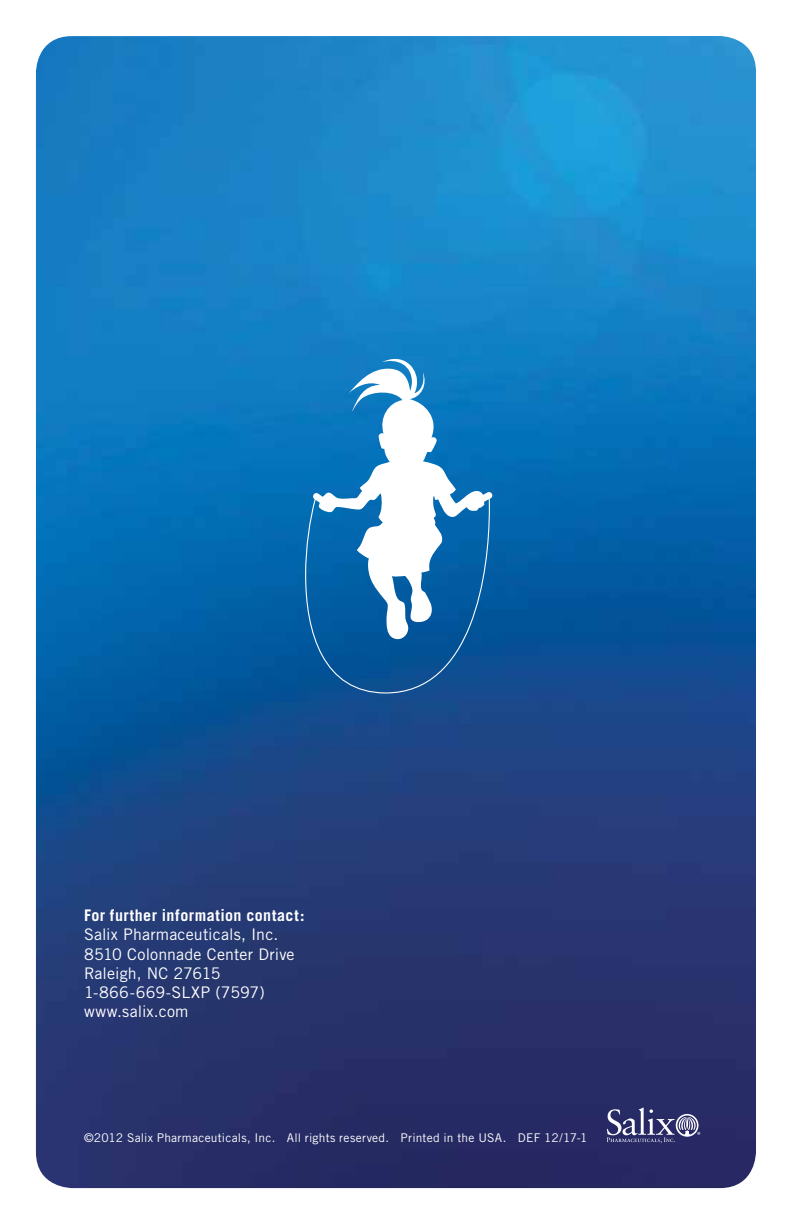
<style>
.page{position:relative;width:792px;height:1224px;background:#fff}
.page>*{position:absolute;margin:0;border:0;box-sizing:border-box;transform-origin:0 0}
.t1{font:16px/19.2px "Trade Gothic";letter-spacing:.005em;color:#fff}
.t2{font:700 16px "Trade Gothic";letter-spacing:.03em;color:#fff}
.t3{font:12px "Trade Gothic";letter-spacing:.02em;color:#fff}
</style>
<div class="page">
<img style="left:36px;top:36px;width:720px;height:1152px">
<svg style="left:305px;top:358px;width:188px;height:336px"></svg>
<svg style="left:607px;top:1108px;width:93px;height:35px;background:#595b88"></svg>
<p class="t2" style="left:84px;top:906px;width:222px">For further information contact:</p>
<p class="t1" style="left:84px;top:925px;width:212px">Salix Pharmaceuticals, Inc.<br>8510 Colonnade Center Drive<br>Raleigh, NC 27615<br>1-866-669-SLXP (7597) www.salix.com</p>
<p class="t3" style="left:84px;top:1130px;width:505px">©2012 Salix Pharmaceuticals, Inc. All rights reserved. Printed in the USA. DEF 12/17-1</p>
</div>
